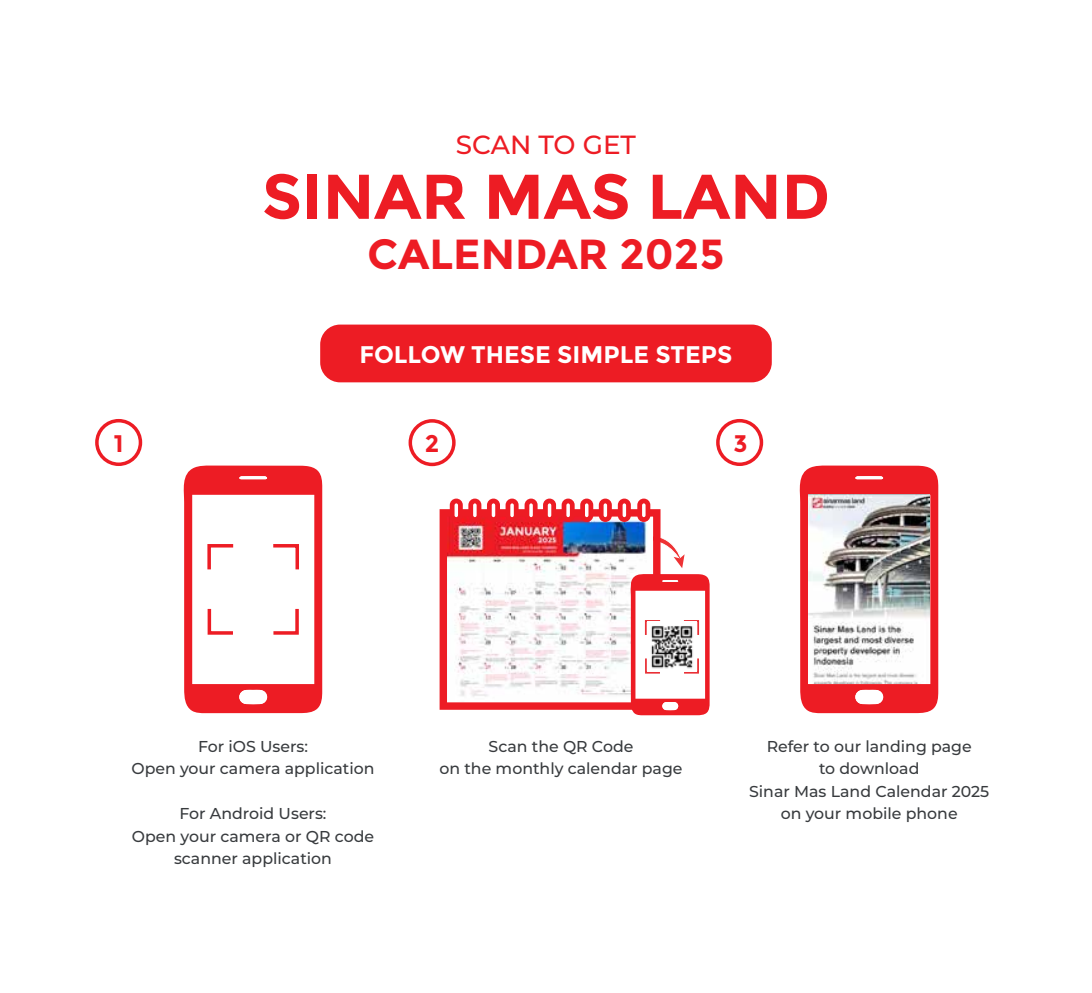
<style>
.page{position:relative;width:1092px;height:993px;background:#fff}
.page>*{position:absolute;margin:0;border:0;box-sizing:border-box;transform-origin:0 0}
.t1{font:700 63px "Montserrat";color:#ed1c24}
.t2{font:700 42px "Montserrat";color:#ed1c24}
.t3{font:500 26.25px "Montserrat";color:#ed1c24}
.t4{font:700 23.97px "Montserrat";color:#fff}
.t5{font:700 23.97px "Montserrat";color:#ed1c24}
.t6{font:500 15.75px/22.4px "Montserrat";color:#383b3e;text-align:center}
</style>
<div class="page">
<div style="left:95px;top:419px;width:47px;height:47px;border:4px solid #ed1c24;border-radius:50%"></div>
<div style="left:408px;top:419px;width:47px;height:47px;border:4px solid #ed1c24;border-radius:50%"></div>
<div style="left:716px;top:419px;width:47px;height:47px;border:4px solid #ed1c24;border-radius:50%"></div>
<div style="left:320px;top:324px;width:451px;height:58px;background:#ed1c24;border-radius:20px"></div>
<svg style="left:183px;top:465px;width:139px;height:248px"></svg>
<svg style="left:660px;top:532px;width:24px;height:36px"></svg>
<img style="left:447px;top:517px;width:203px;height:180px">
<div style="left:439px;top:509px;width:221px;height:200px;border:7px solid #ed1c24"></div>
<div style="left:452px;top:501px;width:8px;height:18px;background:#fff;border-radius:4px"></div>
<div style="left:450px;top:498px;width:13px;height:23px;border:5px solid #ed1c24;border-radius:4px"></div>
<div style="left:470px;top:501px;width:9px;height:18px;background:#fff;border-radius:4px"></div>
<div style="left:468px;top:498px;width:13px;height:23px;border:5px solid #ed1c24;border-radius:4px"></div>
<div style="left:489px;top:501px;width:8px;height:18px;background:#fff;border-radius:4px"></div>
<div style="left:487px;top:498px;width:13px;height:23px;border:5px solid #ed1c24;border-radius:4px"></div>
<div style="left:508px;top:501px;width:8px;height:18px;background:#fff;border-radius:4px"></div>
<div style="left:505px;top:498px;width:13px;height:23px;border:5px solid #ed1c24;border-radius:4px"></div>
<div style="left:527px;top:501px;width:8px;height:18px;background:#fff;border-radius:4px"></div>
<div style="left:524px;top:498px;width:13px;height:23px;border:5px solid #ed1c24;border-radius:4px"></div>
<div style="left:545px;top:501px;width:8px;height:18px;background:#fff;border-radius:4px"></div>
<div style="left:543px;top:498px;width:13px;height:23px;border:5px solid #ed1c24;border-radius:4px"></div>
<div style="left:564px;top:501px;width:8px;height:18px;background:#fff;border-radius:4px"></div>
<div style="left:561px;top:498px;width:13px;height:23px;border:5px solid #ed1c24;border-radius:4px"></div>
<div style="left:582px;top:501px;width:9px;height:18px;background:#fff;border-radius:4px"></div>
<div style="left:580px;top:498px;width:13px;height:23px;border:5px solid #ed1c24;border-radius:4px"></div>
<div style="left:601px;top:501px;width:8px;height:18px;background:#fff;border-radius:4px"></div>
<div style="left:598px;top:498px;width:13px;height:23px;border:5px solid #ed1c24;border-radius:4px"></div>
<div style="left:620px;top:501px;width:8px;height:18px;background:#fff;border-radius:4px"></div>
<div style="left:617px;top:498px;width:13px;height:23px;border:5px solid #ed1c24;border-radius:4px"></div>
<div style="left:639px;top:501px;width:9px;height:18px;background:#fff;border-radius:4px"></div>
<div style="left:637px;top:498px;width:13px;height:23px;border:5px solid #ed1c24;border-radius:4px"></div>
<svg style="left:629px;top:574px;width:80px;height:141px"></svg>
<img style="left:647px;top:621px;width:49px;height:50px">
<svg style="left:799px;top:465px;width:139px;height:248px;background:#eb353c"></svg>
<img style="left:808px;top:494px;width:121px;height:189px">
<h3 class="t3" style="left:456px;top:126px;width:181px">SCAN TO GET</h3>
<h1 class="t1" style="left:262px;top:159px;width:569px">SINAR MAS LAND</h1>
<h2 class="t2" style="left:367px;top:229px;width:358px">CALENDAR 2025</h2>
<h3 class="t4" style="left:359px;top:340px;width:374px">FOLLOW THESE SIMPLE STEPS</h3>
<h3 class="t5" style="left:114px;top:429px;width:11px">1</h3>
<h3 class="t5" style="left:425px;top:429px;width:16px">2</h3>
<h3 class="t5" style="left:733px;top:429px;width:16px">3</h3>
<p class="t6" style="left:131px;top:734px;width:244px">For iOS Users:<br>Open your camera application</p>
<p class="t6" style="left:132px;top:801px;width:244px">For Android Users:<br>Open your camera or QR code scanner application</p>
<p class="t6" style="left:439px;top:734px;width:244px">Scan the QR Code<br>on the monthly calendar page</p>
<p class="t6" style="left:749px;top:734px;width:242px">Refer to our landing page<br>to download<br>Sinar Mas Land Calendar 2025 on your mobile phone</p>
</div>
